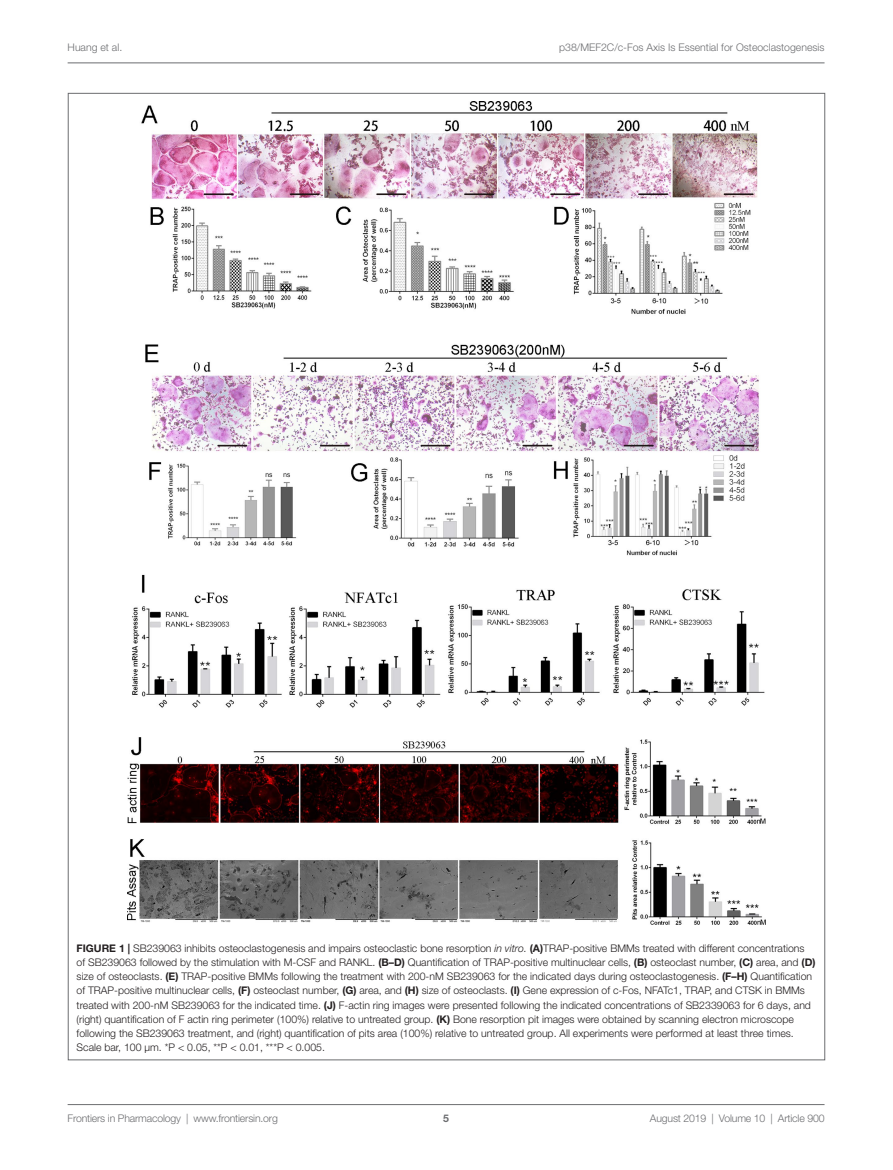
<style>
.page{position:relative;width:893px;height:1170px;background:#fff}
.page>*{position:absolute;margin:0;border:0;box-sizing:border-box;transform-origin:0 0}
.FC{font:300 10.5px/14.2px "Helvetica Neue LT Std";color:#231f20}
.t1{font:300 10.5px "Helvetica Neue LT Std";letter-spacing:-.015em;color:#6c6d70}
.t2{font:700 10.5px "Helvetica Neue LT Std";color:#6c6d70}
.s1{font-weight:700}
.s2{font-style:italic}
</style>
<div class="page">
<hr style="left:68px;top:63px;width:756px;height:1px;background:#6c6d70">
<hr style="left:68px;top:1104px;width:756px;height:1px;background:#6c6d70">
<img style="left:128px;top:102px;width:637px;height:822px">
<p class="t1" style="left:68px;top:41px;width:56px">Huang et al.</p>
<p class="t1" style="left:559px;top:41px;width:267px">p38/MEF2C/c-Fos Axis Is Essential for Osteoclastogenesis</p>
<p class="FC" style="left:77px;top:940px;width:740px"><span class="s1">FIGURE 1 |</span> SB239063 inhibits osteoclastogenesis and impairs osteoclastic bone resorption <span class="s2">in vitro.</span> <span class="s1">(A)</span>TRAP-positive BMMs treated with different concentrations of SB239063 followed by the stimulation with M-CSF and RANKL. <span class="s1">(B–D)</span> Quantification of TRAP-positive multinuclear cells, <span class="s1">(B)</span> osteoclast number, <span class="s1">(C)</span> area, and <span class="s1">(D) </span>size of osteoclasts. <span class="s1">(E)</span> TRAP-positive BMMs following the treatment with 200-nM SB239063 for the indicated days during osteoclastogenesis. <span class="s1">(F–H)</span> Quantification of TRAP-positive multinuclear cells, <span class="s1">(F)</span> osteoclast number, <span class="s1">(G)</span> area, and <span class="s1">(H)</span> size of osteoclasts. <span class="s1">(I)</span> Gene expression of c-Fos, NFATc1, TRAP, and CTSK in BMMs treated with 200-nM SB239063 for the indicated time. <span class="s1">(J)</span> F-actin ring images were presented following the indicated concentrations of SB2339063 for 6 days, and (right) quantification of F actin ring perimeter (100%) relative to untreated group. <span class="s1">(K)</span> Bone resorption pit images were obtained by scanning electron microscope following the SB239063 treatment, and (right) quantification of pits area (100%) relative to untreated group. All experiments were performed at least three times.<br>Scale bar, 100 μm. *P &lt; 0.05, **P &lt; 0.01, ***P &lt; 0.005.</p>
<p class="t1" style="left:68px;top:1111px;width:212px">Frontiers in Pharmacology | www.frontiersin.org</p>
<p class="t2" style="left:443px;top:1111px;width:7px">5</p>
<p class="t1" style="left:650px;top:1111px;width:176px">August 2019 | Volume 10 | Article 900</p>
</div>
